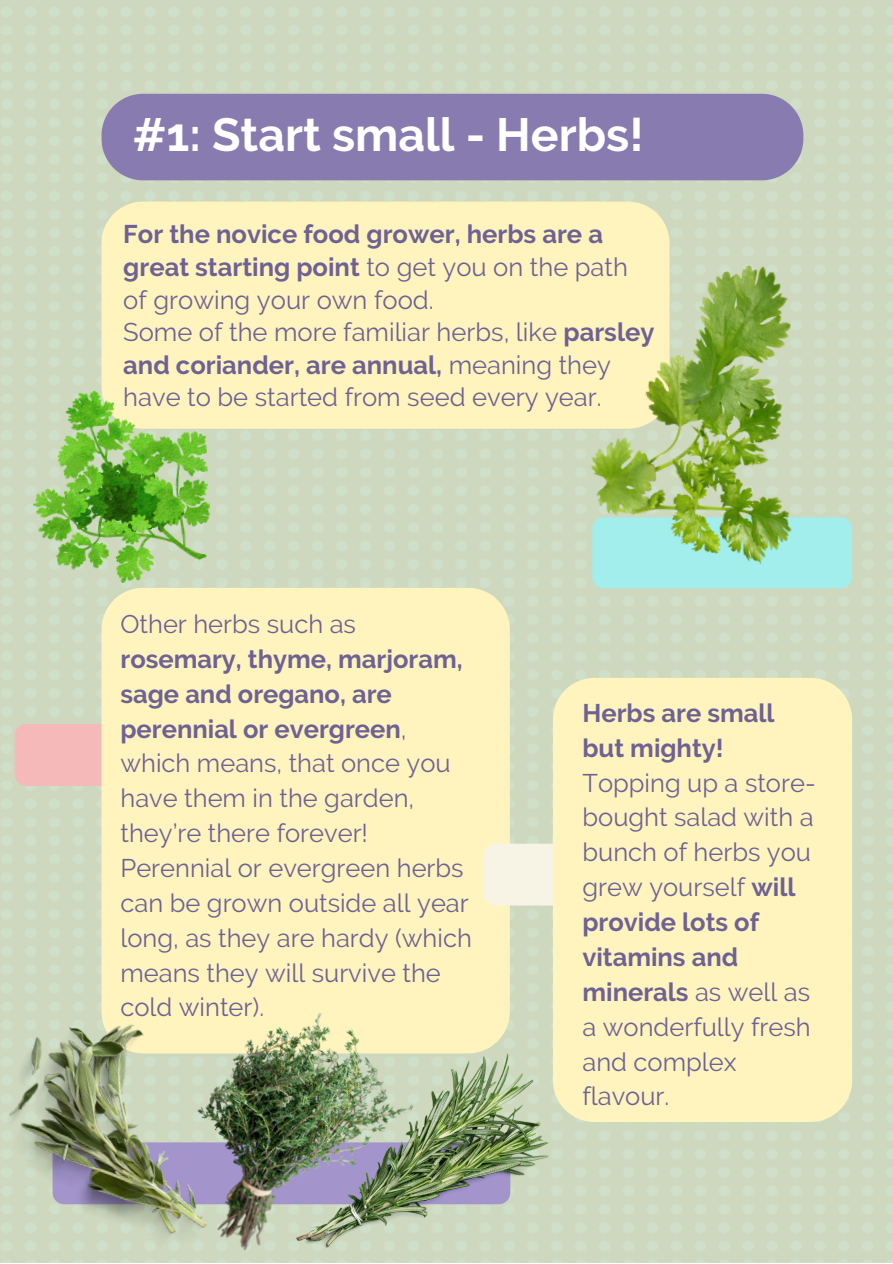
<style>
.page{position:relative;width:893px;height:1264px;background:#fff}
.page>*{position:absolute;margin:0;border:0;box-sizing:border-box;transform-origin:0 0}
.t1{font:700 46.5px "Raleway";color:#fff}
.t2{font:25.5px/34.8px "Raleway";color:#6e6295}
.t3{font:700 25.5px/34.8px "Raleway";color:#6e6295}
.s1{font-weight:700}
</style>
<div class="page">
<div style="left:15px;top:724px;width:457px;height:62px;background:#f4b9b8;border-radius:12px"></div>
<div style="left:101px;top:588px;width:408px;height:465px;background:#fff4bd"></div>
<img style="left:439px;top:1053px;width:110px;height:195px">
<div style="left:101px;top:201px;width:568px;height:228px;background:#fff4bd;border-radius:42px"></div>
<div style="left:483px;top:843px;width:289px;height:62px;background:#f7f4e6;border-radius:12px"></div>
<div style="left:553px;top:677px;width:299px;height:444px;background:#fff4bd"></div>
<img style="left:27px;top:384px;width:187px;height:204px">
<img style="left:549px;top:258px;width:302px;height:342px">
<div style="left:101px;top:94px;width:702px;height:86px;background:#887bb0"></div>
<img style="left:0;top:1000px;width:120px;height:262px">
<img style="left:120px;top:961px;width:319px;height:301px">
<h1 class="t1" style="left:133px;top:107px;width:512px">#1: Start small - Herbs!</h1>
<p class="t2" style="left:123px;top:218px;width:532px;line-height:32.5px"><span class="s1">For the novice food grower, herbs are a great starting point</span> to get you on the path of growing your own food.<br>Some of the more familiar herbs, like <span class="s1">parsley and coriander, are annual,</span> meaning they have to be started from seed every year.</p>
<p class="t2" style="left:120px;top:606px;width:237px">Other herbs such as</p>
<p class="t2" style="left:120px;top:641px;width:353px"><span class="s1">rosemary, thyme, marjoram, sage and oregano, are perennial or evergreen</span>, which means, that once you have them in the garden, they’re there forever!<br>Perennial or evergreen herbs can be grown outside all year long, as they are hardy (which means they will survive the cold winter).</p>
<p class="t3" style="left:582px;top:695px;width:193px">Herbs are small but mighty!</p>
<p class="t2" style="left:582px;top:765px;width:235px">Topping up a store&shy;bought salad with a bunch of herbs you grew yourself <span class="s1">will provide lots of vitamins and minerals</span> as well as a wonderfully fresh and complex flavour.</p>
</div>
